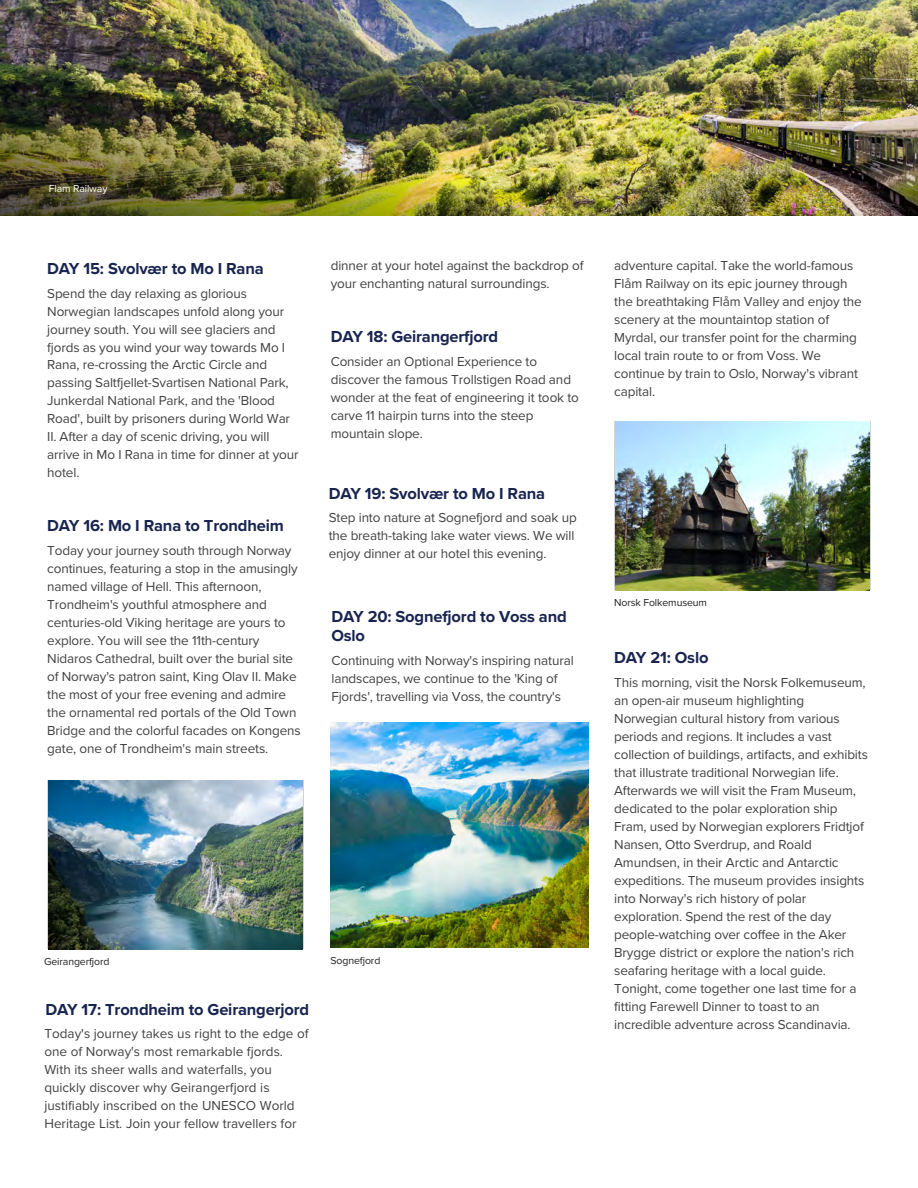
<style>
.page{position:relative;width:918px;height:1188px;background:#fff}
.page>*{position:absolute;margin:0;border:0;box-sizing:border-box;transform-origin:0 0}
.t1{font:700 16.5px/18.9px "Proxima Nova";letter-spacing:-.01em;color:#18254f}
.t2{font:13.5px/18px "Proxima Nova";letter-spacing:-.01em;color:#414142}
.t3{font:10.5px "Proxima Nova";letter-spacing:-.01em;color:#231f20}
.t4{font:10.5px "Proxima Nova";letter-spacing:-.01em;color:#fff}
</style>
<div class="page">
<img style="left:0;top:0;width:918px;height:216px">
<img style="left:48px;top:780px;width:254px;height:170px">
<img style="left:331px;top:723px;width:257px;height:224px">
<img style="left:615px;top:421px;width:255px;height:170px">
<p class="t4" style="left:49px;top:181px;width:60px">Flam Railway</p>
<p class="t1" style="left:47px;top:260px;width:218px">DAY 15: Svolvær to Mo I Rana</p>
<p class="t2" style="left:47px;top:284px;width:253px">Spend the day relaxing as glorious Norwegian landscapes unfold along your journey south. You will see glaciers and fjords as you wind your way towards Mo I Rana, re-crossing the Arctic Circle and passing Saltfjellet-Svartisen National Park, Junkerdal National Park, and the 'Blood Road', built by prisoners during World War II. After a day of scenic driving, you will arrive in Mo I Rana in time for dinner at your hotel.</p>
<p class="t1" style="left:47px;top:517px;width:238px">DAY 16: Mo I Rana to Trondheim</p>
<p class="t2" style="left:47px;top:541px;width:255px">Today your journey south through Norway continues, featuring a stop in the amusingly named village of Hell. This afternoon, Trondheim's youthful atmosphere and centuries-old Viking heritage are yours to explore. You will see the 11th-century Nidaros Cathedral, built over the burial site of Norway's patron saint, King Olav II. Make the most of your free evening and admire the ornamental red portals of the Old Town Bridge and the colorful facades on Kongens gate, one of Trondheim's main streets.</p>
<p class="t2" style="left:331px;top:256px;width:254px;line-height:17.5px">dinner at your hotel against the backdrop of your enchanting natural surroundings.</p>
<p class="t1" style="left:331px;top:328px;width:169px">DAY 18: Geirangerfjord</p>
<p class="t2" style="left:331px;top:352px;width:250px">Consider an Optional Experience to discover the famous Trollstigen Road and wonder at the feat of engineering it took to carve 11 hairpin turns into the steep mountain slope.</p>
<p class="t1" style="left:329px;top:484px;width:218px">DAY 19: Svolvær to Mo I Rana</p>
<p class="t2" style="left:329px;top:508px;width:250px">Step into nature at Sognefjord and soak up the breath-taking lake water views. We will enjoy dinner at our hotel this evening.</p>
<p class="t1" style="left:331px;top:607px;width:237px">DAY 20: Sognefjord to Voss and<br>Oslo</p>
<p class="t2" style="left:331px;top:651px;width:244px">Continuing with Norway's inspiring natural landscapes, we continue to the 'King of<br>Fjords', travelling via Voss, the country's</p>
<p class="t3" style="left:44px;top:954px;width:67px">Geirangerfjord</p>
<p class="t1" style="left:45px;top:1000px;width:265px">DAY 17: Trondheim to Geirangerjord</p>
<p class="t2" style="left:44px;top:1024px;width:266px">Today's journey takes us right to the edge of one of Norway's most remarkable fjords.<br>With its sheer walls and waterfalls, you quickly discover why Geirangerfjord is justifiably inscribed on the UNESCO World Heritage List. Join your fellow travellers for</p>
<p class="t3" style="left:331px;top:953px;width:51px">Sognefjord</p>
<p class="t2" style="left:614px;top:256px;width:249px">adventure capital. Take the world-famous Flåm Railway on its epic journey through the breathtaking Flåm Valley and enjoy the scenery at the mountaintop station of Myrdal, our transfer point for the charming local train route to or from Voss. We continue by train to Oslo, Norway's vibrant capital.</p>
<p class="t3" style="left:614px;top:595px;width:94px">Norsk Folkemuseum</p>
<p class="t1" style="left:614px;top:649px;width:96px">DAY 21: Oslo</p>
<p class="t2" style="left:614px;top:673px;width:255px">This morning, visit the Norsk Folkemuseum, an open-air museum highlighting Norwegian cultural history from various periods and regions. It includes a vast collection of buildings, artifacts, and exhibits that illustrate traditional Norwegian life.<br>Afterwards we will visit the Fram Museum, dedicated to the polar exploration ship Fram, used by Norwegian explorers Fridtjof Nansen, Otto Sverdrup, and Roald Amundsen, in their Arctic and Antarctic expeditions. The museum provides insights into Norway's rich history of polar exploration. Spend the rest of the day people-watching over coffee in the Aker Brygge district or explore the nation's rich seafaring heritage with a local guide.<br>Tonight, come together one last time for a fitting Farewell Dinner to toast to an incredible adventure across Scandinavia.</p>
</div>
